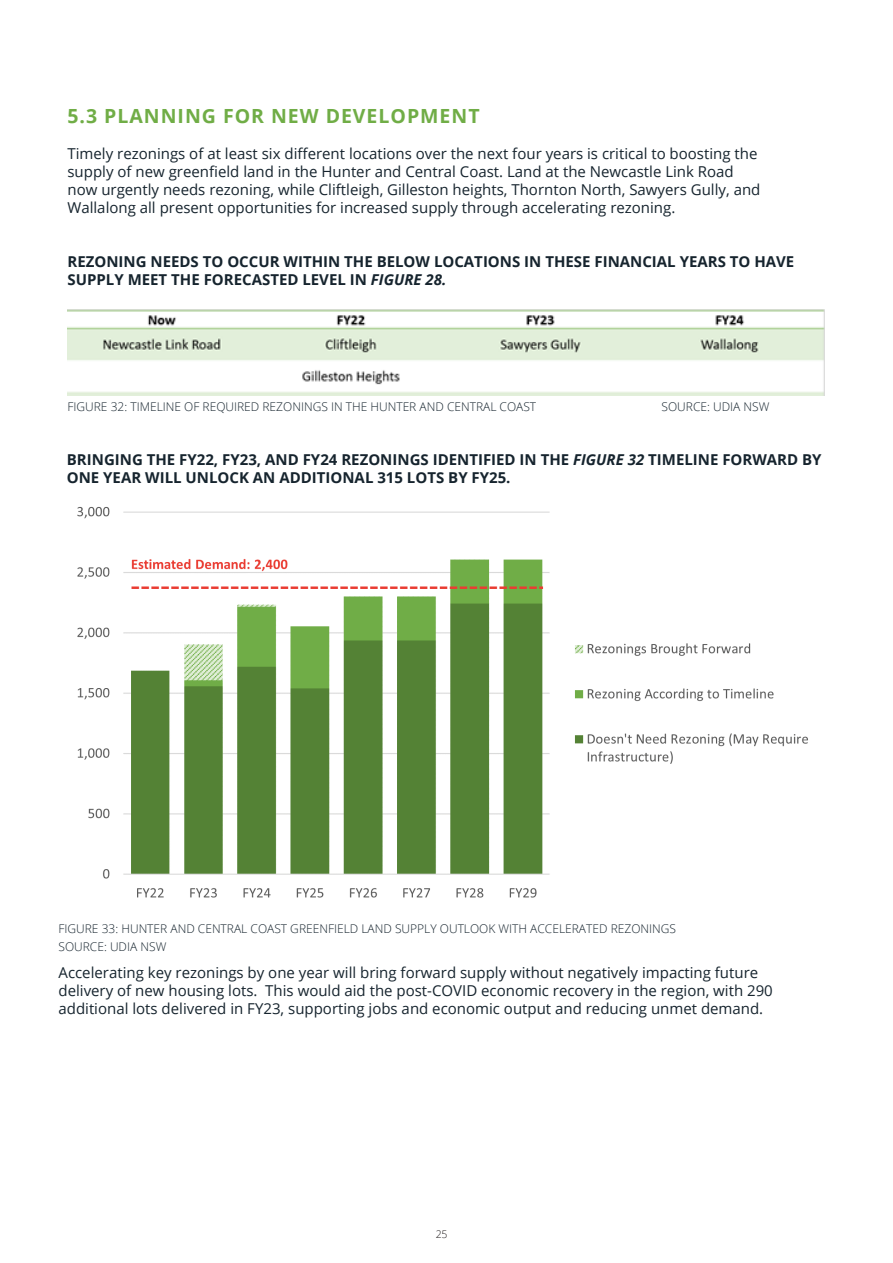
<style>
.page{position:relative;width:893px;height:1263px;background:#fff}
.page>*{position:absolute;margin:0;border:0;box-sizing:border-box;transform-origin:0 0}
.Chapter_Title_-_Alig{font:700 19.5px "Open Sans";letter-spacing:.05em;color:#70ad46}
.Body_Text{font:15px/18px "Open Sans";color:#16242e}
.Body_Text-2{font:700 15px/18px "Open Sans";color:#16242e}
.Body_Text-3{font:300 12px "Open Sans";color:#16242e}
.t1{font:300 10.5px "Open Sans";color:#231f20}
.s1{font-style:italic}
</style>
<div class="page">
<img style="left:68px;top:310px;width:757px;height:86px">
<img style="left:77px;top:506px;width:731px;height:392px">
<p class="Chapter_Title_-_Alig" style="left:68px;top:102px;width:414px">5.3 PLANNING FOR NEW DEVELOPMENT</p>
<p class="Body_Text" style="left:68px;top:144px;width:694px">Timely rezonings of at least six different locations over the next four years is critical to boosting the supply of new greenfield land in the Hunter and Central Coast. Land at the Newcastle Link Road now urgently needs rezoning, while Cliftleigh, Gilleston heights, Thornton North, Sawyers Gully, and Wallalong all present opportunities for increased supply through accelerating rezoning.</p>
<p class="Body_Text-2" style="left:68px;top:252px;width:728px">REZONING NEEDS TO OCCUR WITHIN THE BELOW LOCATIONS IN THESE FINANCIAL YEARS TO HAVE<br>SUPPLY MEET THE FORECASTED LEVEL IN <span class="s1">FIGURE 28.</span></p>
<p class="Body_Text-3" style="left:68px;top:398px;width:470px">FIGURE 32: TIMELINE OF REQUIRED REZONINGS IN THE HUNTER AND CENTRAL COAST</p>
<p class="Body_Text-3" style="left:662px;top:398px;width:109px">SOURCE: UDIA NSW</p>
<p class="Body_Text-2" style="left:67px;top:450px;width:756px">BRINGING THE FY22, FY23, AND FY24 REZONINGS IDENTIFIED IN THE <span class="s1">FIGURE 32</span> TIMELINE FORWARD BY<br>ONE YEAR WILL UNLOCK AN ADDITIONAL 315 LOTS BY FY25.</p>
<p class="Body_Text-3" style="left:58px;top:920px;width:619px">FIGURE 33: HUNTER AND CENTRAL COAST GREENFIELD LAND SUPPLY OUTLOOK WITH ACCELERATED REZONINGS</p>
<p class="Body_Text-3" style="left:58px;top:938px;width:109px">SOURCE: UDIA NSW</p>
<p class="Body_Text" style="left:58px;top:963px;width:716px">Accelerating key rezonings by one year will bring forward supply without negatively impacting future delivery of new housing lots. This would aid the post-COVID economic recovery in the region, with 290 additional lots delivered in FY23, supporting jobs and economic output and reducing unmet demand.</p>
<p class="t1" style="left:436px;top:1226px;width:13px">25</p>
</div>
